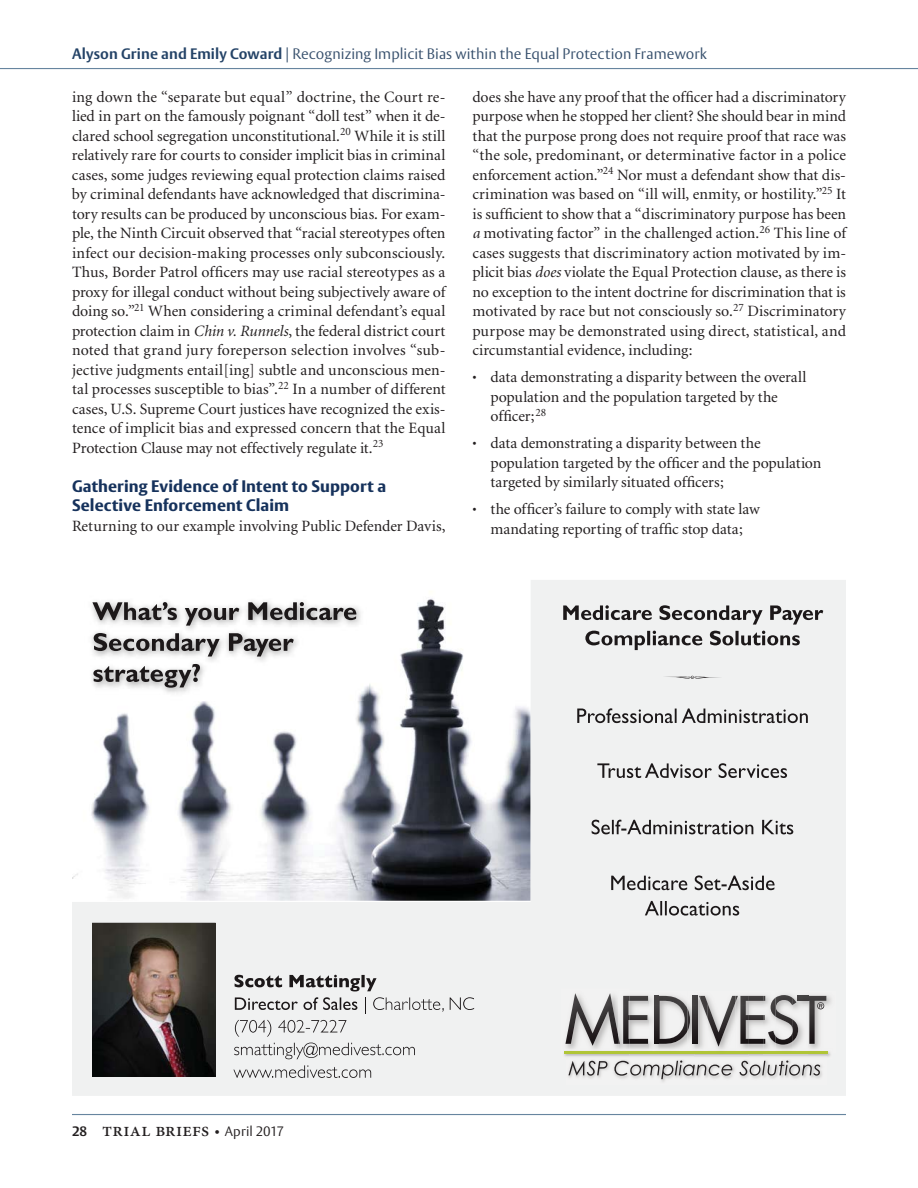
<style>
.page{position:relative;width:918px;height:1188px;background:#fff}
.page>*{position:absolute;margin:0;border:0;box-sizing:border-box;transform-origin:0 0}
.t1{font:500 19.5px "Minion Pro";letter-spacing:.01em;color:#231f20}
.t2{font:800 16.5px/19.5px "Vesta Std";letter-spacing:.005em;color:#16325c}
.t3{font:15.75px/19.5px "Minion";color:#231f20}
.t4{font:300 15px "Vesta Std";color:#364f6c}
.s1{font-weight:700;color:#244367}
.s2{font-style:italic}
.s3{font-family:"Vesta Std";font-weight:700;font-size:13.5px}
.s4{font-family:"Vesta Std";font-weight:300;font-size:13.5px}
</style>
<div class="page">
<hr style="left:0;top:68px;width:918px;height:1px;background:#67859f">
<hr style="left:72px;top:1114px;width:774px;height:1px;background:#67859f">
<svg style="left:72px;top:580px;width:774px;height:516px;fill:#f0f1f1"></svg>
<img style="left:85px;top:591px;width:283px;height:110px">
<svg style="left:92px;top:602px;width:264px;height:24px"></svg>
<svg style="left:94px;top:633px;width:200px;height:24px"></svg>
<svg style="left:93px;top:664px;width:107px;height:24px"></svg>
<svg style="left:234px;top:975px;width:143px;height:16px"></svg>
<svg style="left:235px;top:997px;width:122px;height:13px"></svg>
<svg style="left:365px;top:997px;width:1px;height:17px"></svg>
<svg style="left:373px;top:997px;width:101px;height:15px"></svg>
<svg style="left:235px;top:1020px;width:112px;height:17px"></svg>
<svg style="left:234px;top:1043px;width:181px;height:16px"></svg>
<svg style="left:233px;top:1065px;width:138px;height:13px"></svg>
<svg style="left:662px;top:675px;width:61px;height:4px"></svg>
<svg style="left:577px;top:708px;width:231px;height:15px"></svg>
<svg style="left:597px;top:763px;width:190px;height:15px"></svg>
<svg style="left:592px;top:820px;width:201px;height:14px"></svg>
<svg style="left:611px;top:875px;width:164px;height:15px"></svg>
<svg style="left:645px;top:901px;width:94px;height:15px"></svg>
<svg style="left:563px;top:605px;width:260px;height:20px"></svg>
<svg style="left:585px;top:631px;width:215px;height:19px"></svg>
<img style="left:562px;top:1054px;width:271px;height:5px">
<img style="left:566px;top:1056px;width:260px;height:29px">
<svg style="left:568px;top:1061px;width:252px;height:18px"></svg>
<img style="left:561px;top:988px;width:69px;height:68px">
<img style="left:562px;top:1049px;width:68px;height:7px">
<img style="left:564px;top:1051px;width:54px;height:3px">
<img style="left:565px;top:993px;width:53px;height:53px">
<img style="left:618px;top:990px;width:190px;height:59px">
<img style="left:630px;top:1049px;width:58px;height:2px">
<img style="left:630px;top:1051px;width:19px;height:3px">
<svg style="left:618px;top:1036px;width:12px;height:18px"></svg>
<img style="left:623px;top:996px;width:25px;height:48px">
<img style="left:658px;top:1051px;width:30px;height:3px">
<img style="left:649px;top:991px;width:9px;height:58px">
<svg style="left:649px;top:1049px;width:9px;height:5px"></svg>
<img style="left:654px;top:996px;width:34px;height:48px">
<img style="left:688px;top:1009px;width:2px;height:22px">
<img style="left:692px;top:996px;width:2px;height:48px">
<img style="left:694px;top:1049px;width:54px;height:8px">
<img style="left:708px;top:1051px;width:28px;height:3px">
<img style="left:700px;top:991px;width:8px;height:58px">
<img style="left:694px;top:991px;width:6px;height:58px">
<svg style="left:688px;top:1049px;width:20px;height:5px"></svg>
<img style="left:708px;top:996px;width:28px;height:51px">
<img style="left:700px;top:996px;width:8px;height:23px">
<img style="left:748px;top:1049px;width:85px;height:6px">
<img style="left:748px;top:1051px;width:15px;height:3px">
<img style="left:736px;top:991px;width:12px;height:58px">
<svg style="left:736px;top:1049px;width:12px;height:5px"></svg>
<svg style="left:736px;top:996px;width:2px;height:6px"></svg>
<img style="left:740px;top:996px;width:23px;height:48px">
<img style="left:775px;top:1051px;width:18px;height:3px">
<img style="left:763px;top:991px;width:12px;height:58px">
<svg style="left:763px;top:1049px;width:12px;height:5px"></svg>
<img style="left:775px;top:995px;width:18px;height:50px">
<img style="left:768px;top:998px;width:7px;height:45px">
<img style="left:793px;top:991px;width:43px;height:63px">
<img style="left:793px;top:998px;width:5px;height:43px">
<img style="left:808px;top:996px;width:18px;height:48px">
<svg style="left:798px;top:996px;width:10px;height:5px"></svg>
<svg style="left:817px;top:1002px;width:7px;height:7px"></svg>
<img style="left:92px;top:923px;width:123px;height:154px">
<p class="t4" style="left:72px;top:47px;width:637px"><span class="s1">Alyson Grine and Emily Coward</span> | Recognizing Implicit Bias within the Equal Protection Framework</p>
<p class="t3" style="left:72px;top:88px;width:375px;text-align:justify">ing down the “separate but equal” doctrine, the Court re&shy;lied in part on the famously poignant “doll test” when it de&shy;clared school segregation unconstitutional.<sup>20</sup> While it is still relatively rare for courts to consider implicit bias in criminal cases, some judges reviewing equal protection claims raised by criminal defendants have acknowledged that discrimina&shy;tory results can be produced by unconscious bias. For exam&shy;ple, the Ninth Circuit observed that “racial stereotypes often infect our decision- making processes only subconsciously.<br>Thus, Border Patrol officers may use racial stereotypes as a proxy for illegal conduct without being subjectively aware of doing so.”<sup>21</sup> When considering a criminal defendant’s equal protection claim in <span class="s2">Chin v. Runnels</span>, the federal district court noted that grand jury foreperson selection involves “sub&shy;jective judgments entail[ing] subtle and unconscious men&shy;tal processes susceptible to bias”.<sup>22</sup> In a number of different cases, U.S. Supreme Court justices have recognized the exis&shy;tence of implicit bias and expressed concern that the Equal Protection Clause may not effectively regulate it.<sup>23</sup></p>
<p class="t2" style="left:72px;top:478px;width:316px">Gathering Evidence of Intent to Support a<br>Selective Enforcement Claim</p>
<p class="t3" style="left:72px;top:517px;width:375px">Returning to our example involving Public Defender Davis,</p>
<p class="t3" style="left:473px;top:88px;width:375px;text-align:justify">does she have any proof that the officer had a discriminatory purpose when he stopped her client? She should bear in mind that the purpose prong does not require proof that race was “the sole, predominant, or determinative factor in a police enforcement action.”<sup>24</sup> Nor must a defendant show that dis&shy;crimination was based on “ill will, enmity, or hostility.”<sup>25</sup> It is sufficient to show that a “discriminatory purpose has been <span class="s2">a</span> motivating factor” in the challenged action.<sup>26</sup> This line of cases suggests that discriminatory action motivated by im&shy;plicit bias <span class="s2">does</span> violate the Equal Protection clause, as there is no exception to the intent doctrine for discrimination that is motivated by race but not consciously so.<sup>27</sup> Discriminatory purpose may be demonstrated using direct, statistical, and circumstantial evidence, including:</p>
<p class="t3" style="left:491px;top:369px;width:317px">data demonstrating a disparity between the overall population and the population targeted by the officer;<sup>28</sup></p>
<p class="t3" style="left:491px;top:435px;width:332px">data demonstrating a disparity between the population targeted by the officer and the population targeted by similarly situated officers;</p>
<p class="t3" style="left:491px;top:501px;width:271px">the officer’s failure to comply with state law mandating reporting of traffic stop data;</p>
<p class="t1" style="left:72px;top:1118px;width:214px"><span class="s3">28</span> trial briefs <span class="s4">April 2017</span></p>
</div>
